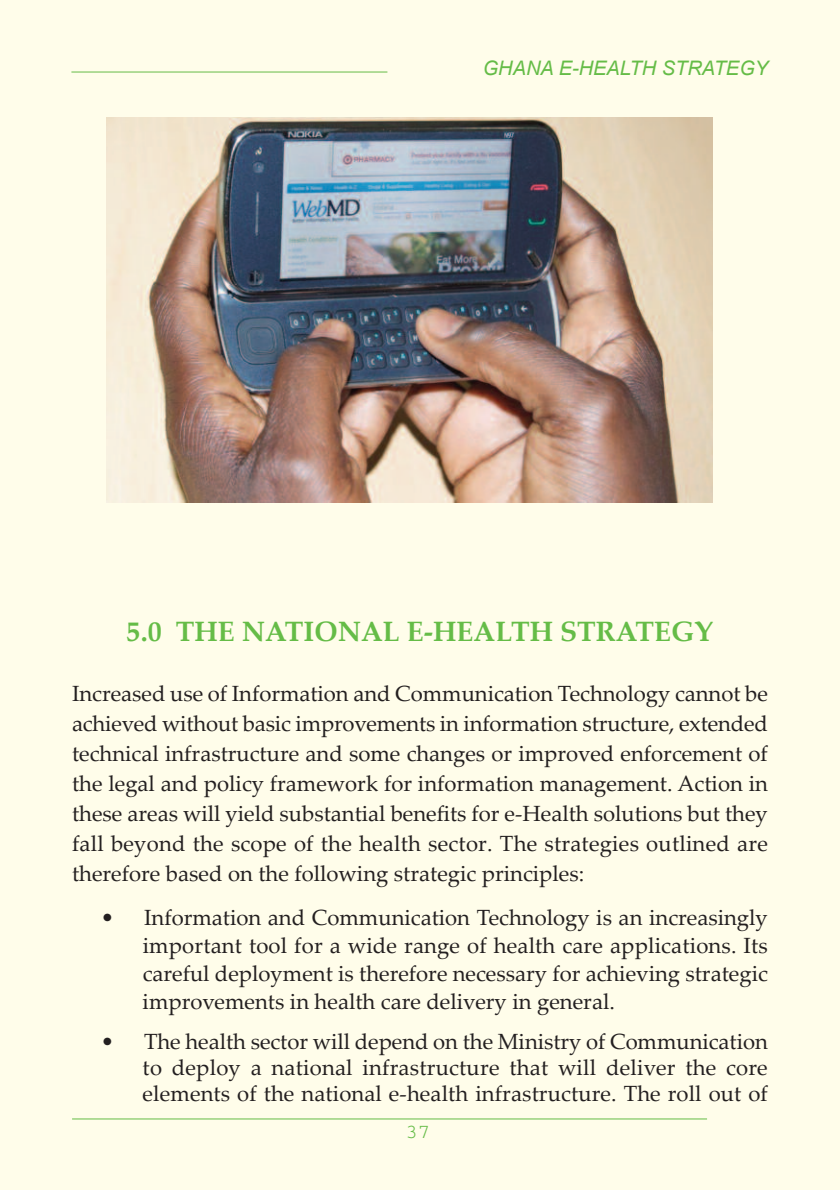
<style>
.page{position:relative;width:840px;height:1191px;background:#fff}
.page>*{position:absolute;margin:0;border:0;box-sizing:border-box;transform-origin:0 0}
.t1{font:700 28px "Palatino Linotype";color:#65bc47}
.t2{font:22px/30px "Palatino Linotype";color:#231f20;text-align:justify}
.t3{font:italic 20px "Arial";color:#65bc47}
.t4{font:20px "Courier";color:#65bc47}
</style>
<div class="page">
<div style="left:1px;top:0;width:838px;height:1190px;background:#fffdea"></div>
<img style="left:107px;top:117px;width:605px;height:386px">
<hr style="left:71px;top:72px;width:316px;height:1px;background:#65bc47">
<hr style="left:72px;top:1118px;width:634px;height:1px;background:#65bc47">
<p class="t3" style="left:482px;top:56px;width:287px">GHANA E-HEALTH STRATEGY</p>
<p class="t1" style="left:127px;top:620px;width:588px">5.0 THE NATIONAL E-HEALTH STRATEGY</p>
<p class="t2" style="left:72px;top:681px;width:697px">Increased use of Information and Communication Technology cannot be achieved without basic improvements in information structure, extended technical infrastructure and some changes or improved enforcement of the legal and policy framework for information management. Action in these areas will yield substantial benefits for e-Health solutions but they fall beyond the scope of the health sector. The strategies outlined are therefore based on the following strategic principles:</p>
<p class="t2" style="left:143px;top:906px;width:626px;line-height:28px;text-indent:-42px">• Information and Communication Technology is an increasingly important tool for a wide range of health care applications. Its careful deployment is therefore necessary for achieving strategic improvements in health care delivery in general.</p>
<p class="t2" style="left:142px;top:1031px;width:626px;line-height:26px;text-indent:-42px">• The health sector will depend on the Ministry of Communication to deploy a national infrastructure that will deliver the core elements of the national e-health infrastructure. The roll out of</p>
<p class="t4" style="left:406px;top:1125px;width:25px">37</p>
</div>
